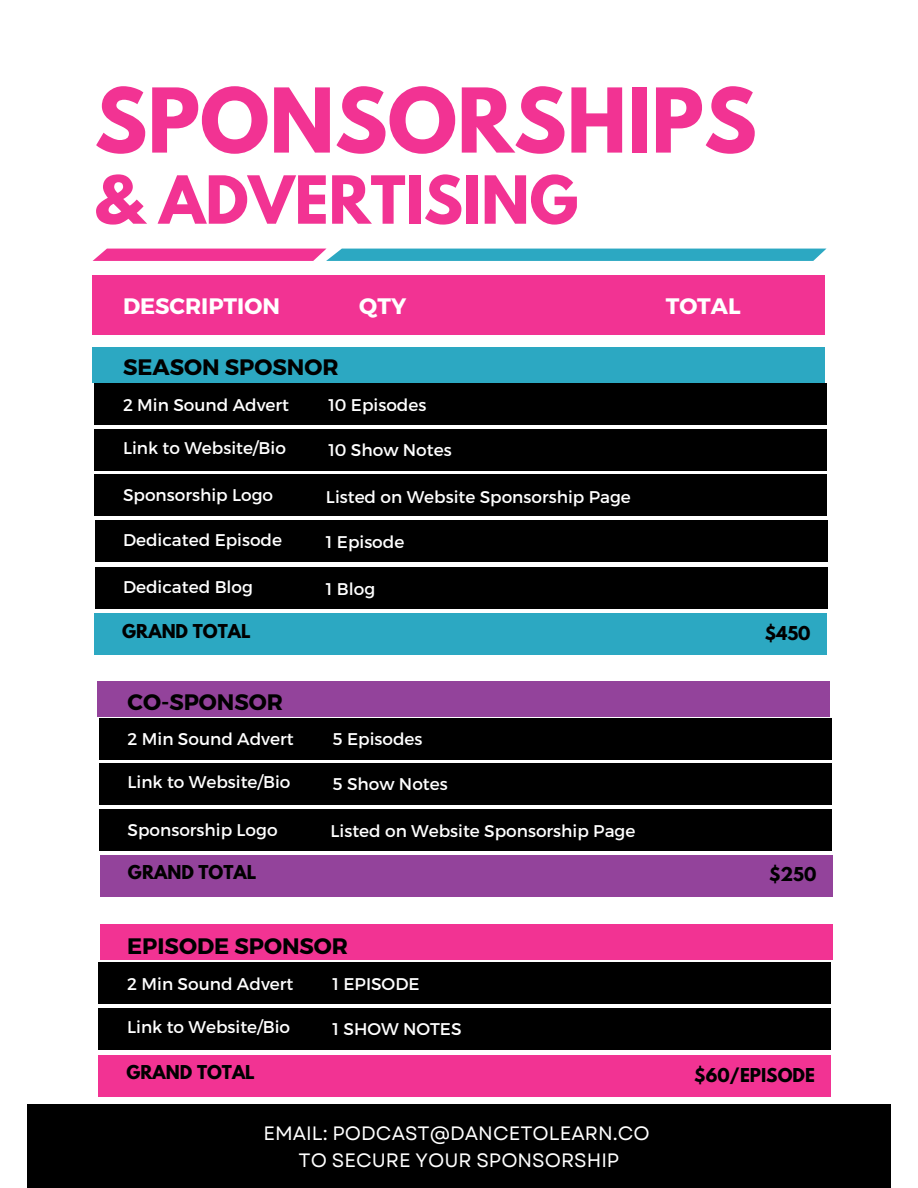
<style>
.page{position:relative;width:918px;height:1188px;background:#fff}
.page>*{position:absolute;margin:0;border:0;box-sizing:border-box;transform-origin:0 0}
.t1{font:700 79.05px "League Spartan";color:#f23393}
.t2{font:700 58.65px "League Spartan";color:#f23393}
.t3{font:700 22.35px "Montserrat";color:#000}
.t4{font:700 22.35px "Montserrat";color:#fff}
.t5{font:19.35px/27px "Garet";color:#fff;text-align:center}
.t6{font:16.95px "Montserrat";color:#fff}
.t7{font:700 16.95px "League Spartan";color:#000}
</style>
<div class="page">
<div style="left:93px;top:275px;width:732px;height:60px;background:#f23393"></div>
<div style="left:93px;top:347px;width:732px;height:36px;background:#2ca8c2"></div>
<div style="left:94px;top:384px;width:733px;height:41px;background:#000"></div>
<div style="left:94px;top:429px;width:733px;height:42px;background:#000"></div>
<div style="left:94px;top:474px;width:733px;height:42px;background:#000"></div>
<svg style="left:93px;top:249px;width:733px;height:12px;background:#6f88b6"></svg>
<div style="left:95px;top:520px;width:732px;height:42px;background:#000"></div>
<div style="left:95px;top:567px;width:732px;height:42px;background:#000"></div>
<div style="left:94px;top:613px;width:733px;height:42px;background:#2ca8c2"></div>
<div style="left:100px;top:924px;width:733px;height:36px;background:#f23393"></div>
<div style="left:99px;top:963px;width:732px;height:41px;background:#000"></div>
<div style="left:99px;top:1008px;width:732px;height:42px;background:#000"></div>
<div style="left:99px;top:1055px;width:732px;height:41px;background:#f23393"></div>
<div style="left:97px;top:681px;width:732px;height:36px;background:#93439b"></div>
<div style="left:99px;top:718px;width:732px;height:42px;background:#000"></div>
<div style="left:99px;top:763px;width:732px;height:42px;background:#000"></div>
<div style="left:99px;top:809px;width:732px;height:41px;background:#000"></div>
<div style="left:100px;top:855px;width:732px;height:41px;background:#93439b"></div>
<div style="left:27px;top:1104px;width:864px;height:84px;background:#000"></div>
<h1 class="t1" style="left:94px;top:81px;width:664px">SPONSORSHIPS</h1>
<h2 class="t2" style="left:94px;top:171px;width:485px">&amp; ADVERTISING</h2>
<h3 class="t4" style="left:123px;top:292px;width:158px">DESCRIPTION</h3>
<h3 class="t4" style="left:359px;top:292px;width:48px">QTY</h3>
<h3 class="t4" style="left:666px;top:292px;width:77px">TOTAL</h3>
<h3 class="t3" style="left:123px;top:353px;width:217px">SEASON SPOSNOR</h3>
<p class="t6" style="left:123px;top:394px;width:168px">2 Min Sound Advert</p>
<p class="t6" style="left:328px;top:394px;width:100px">10 Episodes</p>
<p class="t6" style="left:328px;top:439px;width:125px">10 Show Notes</p>
<p class="t6" style="left:326px;top:486px;width:306px">Listed on Website Sponsorship Page</p>
<p class="t6" style="left:123px;top:437px;width:164px">Link to Website/Bio</p>
<p class="t6" style="left:123px;top:484px;width:152px">Sponsorship Logo</p>
<p class="t6" style="left:123px;top:529px;width:161px">Dedicated Episode</p>
<p class="t6" style="left:326px;top:531px;width:80px">1 Episode</p>
<p class="t6" style="left:123px;top:576px;width:132px">Dedicated Blog</p>
<p class="t6" style="left:326px;top:578px;width:51px">1 Blog</p>
<p class="t7" style="left:122px;top:622px;width:130px">GRAND TOTAL</p>
<p class="t7" style="left:765px;top:625px;width:47px">$450</p>
<h3 class="t3" style="left:128px;top:687px;width:157px">CO-SPONSOR</h3>
<p class="t6" style="left:128px;top:728px;width:168px">2 Min Sound Advert</p>
<p class="t6" style="left:333px;top:728px;width:91px">5 Episodes</p>
<p class="t6" style="left:333px;top:773px;width:116px">5 Show Notes</p>
<p class="t6" style="left:331px;top:820px;width:306px">Listed on Website Sponsorship Page</p>
<p class="t6" style="left:128px;top:771px;width:164px">Link to Website/Bio</p>
<p class="t6" style="left:128px;top:819px;width:152px">Sponsorship Logo</p>
<p class="t7" style="left:128px;top:864px;width:130px">GRAND TOTAL</p>
<p class="t7" style="left:769px;top:866px;width:49px">$250</p>
<h3 class="t3" style="left:127px;top:932px;width:222px">EPISODE SPONSOR</h3>
<p class="t6" style="left:127px;top:973px;width:168px">2 Min Sound Advert</p>
<p class="t6" style="left:333px;top:973px;width:88px">1 EPISODE</p>
<p class="t6" style="left:127px;top:1016px;width:164px">Link to Website/Bio</p>
<p class="t6" style="left:333px;top:1018px;width:131px">1 SHOW NOTES</p>
<p class="t7" style="left:127px;top:1064px;width:130px">GRAND TOTAL</p>
<p class="t7" style="left:694px;top:1066px;width:122px">$60/EPISODE</p>
<p class="t5" style="left:263px;top:1120px;width:388px">EMAIL: PODCAST@DANCETOLEARN.CO<br>TO SECURE YOUR SPONSORSHIP</p>
</div>
